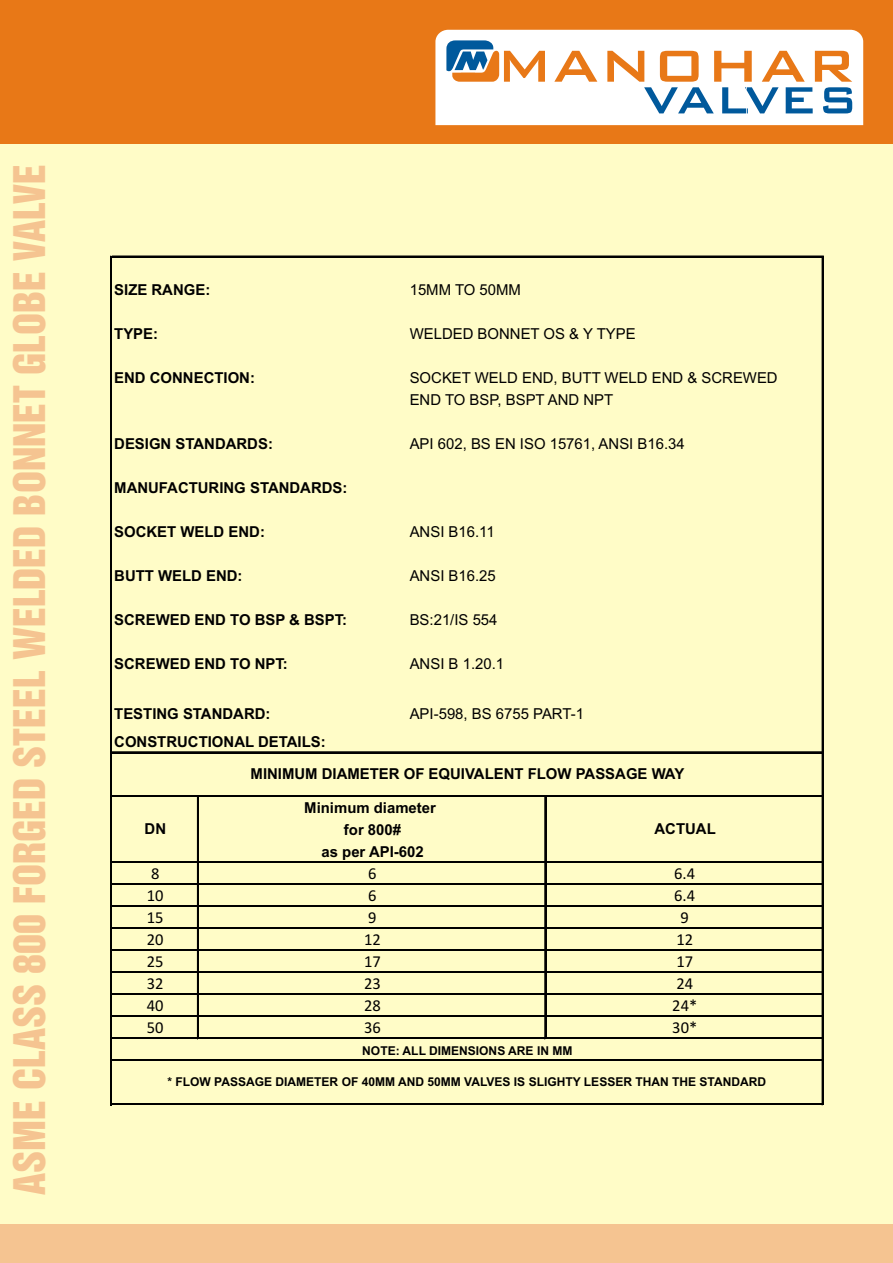
<style>
.page{position:relative;width:893px;height:1263px;background:#fffcc7}
.page>*{position:absolute;margin:0;border:0;box-sizing:border-box;transform-origin:0 0}
.t1{font:39.75px "Switzerland Inserat";color:#f5c491}
.t2{font:16.65px/22px "Calibri";color:#000}
.t3{font:700 15.15px/22px "Arial";color:#000;text-align:center}
.t4{font:15.15px/22px "Arial";color:#000}
.t5{font:700 12.15px "Arial";color:#000}
</style>
<div class="page">
<div style="left:0;top:0;width:893px;height:143px;background:#e87817"></div>
<svg style="left:435px;top:30px;width:428px;height:95px;background:#e8e1da"></svg>
<div style="left:0;top:1224px;width:893px;height:39px;background:#f5c491"></div>
<hr style="left:111px;top:256px;width:1px;height:849px;background:#000">
<hr style="left:110px;top:256px;width:1px;height:849px;background:#000">
<hr style="left:822px;top:257px;width:1px;height:848px;background:#000">
<hr style="left:197px;top:797px;width:2px;height:242px;background:#000">
<hr style="left:545px;top:797px;width:1px;height:242px;background:#000">
<hr style="left:544px;top:797px;width:1px;height:242px;background:#000">
<hr style="left:112px;top:256px;width:711px;height:1px;background:#000">
<hr style="left:112px;top:752px;width:711px;height:1px;background:#000">
<hr style="left:112px;top:751px;width:711px;height:1px;background:#000">
<hr style="left:112px;top:796px;width:711px;height:1px;background:#000">
<hr style="left:112px;top:795px;width:711px;height:1px;background:#000">
<hr style="left:112px;top:862px;width:711px;height:1px;background:#000">
<hr style="left:112px;top:861px;width:711px;height:1px;background:#000">
<hr style="left:112px;top:884px;width:711px;height:1px;background:#000">
<hr style="left:112px;top:883px;width:711px;height:1px;background:#000">
<hr style="left:112px;top:906px;width:711px;height:1px;background:#000">
<hr style="left:112px;top:905px;width:711px;height:1px;background:#000">
<hr style="left:112px;top:928px;width:711px;height:1px;background:#000">
<hr style="left:112px;top:927px;width:711px;height:1px;background:#000">
<hr style="left:112px;top:950px;width:711px;height:1px;background:#000">
<hr style="left:112px;top:949px;width:711px;height:1px;background:#000">
<hr style="left:112px;top:972px;width:711px;height:1px;background:#000">
<hr style="left:112px;top:971px;width:711px;height:1px;background:#000">
<hr style="left:112px;top:994px;width:711px;height:1px;background:#000">
<hr style="left:112px;top:993px;width:711px;height:1px;background:#000">
<hr style="left:112px;top:1016px;width:711px;height:1px;background:#000">
<hr style="left:112px;top:1015px;width:711px;height:1px;background:#000">
<hr style="left:112px;top:1038px;width:711px;height:1px;background:#000">
<hr style="left:112px;top:1037px;width:711px;height:1px;background:#000">
<hr style="left:112px;top:1060px;width:711px;height:1px;background:#000">
<hr style="left:112px;top:1059px;width:711px;height:1px;background:#000">
<hr style="left:112px;top:1103px;width:711px;height:2px;background:#000">
<h1 class="t1" style="left:6px;top:1195px;width:1032px;rotate:-90deg">ASME CLASS 800 FORGED STEEL WELDED BONNET GLOBE VALVE</h1>
<p class="t3" style="left:114px;top:280px;width:98px">SIZE RANGE:</p>
<p class="t4" style="left:410px;top:280px;width:113px">15MM TO 50MM</p>
<p class="t3" style="left:114px;top:324px;width:45px">TYPE:</p>
<p class="t4" style="left:410px;top:324px;width:227px">WELDED BONNET OS &amp; Y TYPE</p>
<p class="t3" style="left:114px;top:368px;width:142px">END CONNECTION:</p>
<p class="t4" style="left:410px;top:368px;width:370px">SOCKET WELD END, BUTT WELD END &amp; SCREWED<br>END TO BSP, BSPT AND NPT</p>
<p class="t3" style="left:114px;top:434px;width:160px">DESIGN STANDARDS:</p>
<p class="t4" style="left:410px;top:434px;width:277px">API 602, BS EN ISO 15761, ANSI B16.34</p>
<p class="t3" style="left:114px;top:478px;width:235px">MANUFACTURING STANDARDS:</p>
<p class="t3" style="left:114px;top:522px;width:152px">SOCKET WELD END:</p>
<p class="t4" style="left:410px;top:522px;width:87px">ANSI B16.11</p>
<p class="t3" style="left:114px;top:566px;width:130px">BUTT WELD END:</p>
<p class="t4" style="left:410px;top:566px;width:88px">ANSI B16.25</p>
<p class="t3" style="left:114px;top:610px;width:235px">SCREWED END TO BSP &amp; BSPT:</p>
<p class="t4" style="left:410px;top:610px;width:89px">BS:21/IS 554</p>
<p class="t3" style="left:114px;top:654px;width:175px">SCREWED END TO NPT:</p>
<p class="t4" style="left:410px;top:654px;width:96px">ANSI B 1.20.1</p>
<p class="t3" style="left:114px;top:704px;width:158px">TESTING STANDARD:</p>
<p class="t4" style="left:410px;top:704px;width:176px">API-598, BS 6755 PART-1</p>
<p class="t3" style="left:114px;top:732px;width:213px">CONSTRUCTIONAL DETAILS:</p>
<p class="t3" style="left:145px;top:819px;width:23px">DN</p>
<p class="t3" style="left:251px;top:764px;width:435px">MINIMUM DIAMETER OF EQUIVALENT FLOW PASSAGE WAY</p>
<p class="t3" style="left:304px;top:798px;width:133px">Minimum diameter for 800#</p>
<p class="t3" style="left:321px;top:842px;width:104px">as per API-602</p>
<p class="t3" style="left:654px;top:819px;width:63px">ACTUAL</p>
<p class="t2" style="left:147px;top:864px;width:18px">8<br>10<br>15<br>20<br>25<br>32<br>40<br>50</p>
<p class="t2" style="left:368px;top:864px;width:10px">6</p>
<p class="t2" style="left:674px;top:864px;width:22px">6.4</p>
<p class="t2" style="left:368px;top:886px;width:10px">6</p>
<p class="t2" style="left:674px;top:886px;width:22px">6.4</p>
<p class="t2" style="left:368px;top:908px;width:10px">9</p>
<p class="t2" style="left:681px;top:908px;width:10px">9</p>
<p class="t2" style="left:364px;top:930px;width:18px">12</p>
<p class="t2" style="left:676px;top:930px;width:18px">12</p>
<p class="t2" style="left:364px;top:952px;width:18px">17</p>
<p class="t2" style="left:676px;top:952px;width:18px">17</p>
<p class="t2" style="left:364px;top:974px;width:18px">23</p>
<p class="t2" style="left:676px;top:974px;width:18px">24</p>
<p class="t2" style="left:364px;top:996px;width:18px">28</p>
<p class="t2" style="left:672px;top:996px;width:26px">24*</p>
<p class="t2" style="left:364px;top:1018px;width:18px">36</p>
<p class="t2" style="left:672px;top:1018px;width:26px">30*</p>
<p class="t5" style="left:362px;top:1046px;width:212px">NOTE: ALL DIMENSIONS ARE IN MM</p>
<p class="t5" style="left:167px;top:1077px;width:600px">* FLOW PASSAGE DIAMETER OF 40MM AND 50MM VALVES IS SLIGHTY LESSER THAN THE STANDARD</p>
</div>
